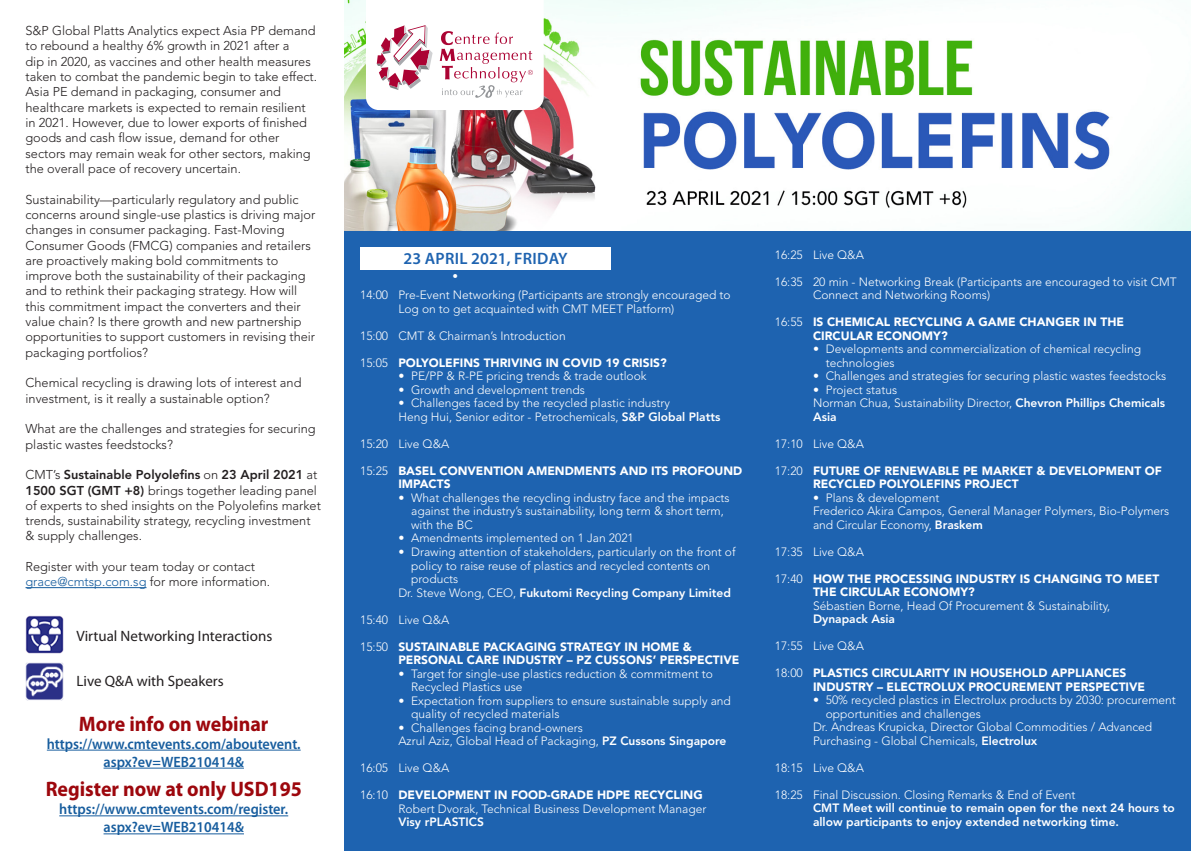
<style>
.page{position:relative;width:1191px;height:851px;background:#fff}
.page>*{position:absolute;margin:0;border:0;box-sizing:border-box;transform-origin:0 0}
.t1{font:700 21px "Myriad Pro";color:#9d070d;scale:.95 1}
.t2{font:600 16.5px "Myriad Pro";letter-spacing:.02em;color:#1e63b0}
.t3{font:600 15px/18px "Myriad Pro";color:#175d9e;text-align:center;scale:.95 1}
.t4{font:15px "Myriad Pro";color:#231f20}
.Bullet{font:300 12.75px/15.3px "Avenir LT Std";color:#231f20}
.t5{font:300 12px/13.5px "Avenir LT Std";color:#fff}
.t6{font:900 12px/13.5px "Avenir LT Std";color:#fff}
.t7{font:800 12px/13.5px "Avenir LT Std";color:#fff}
.t8{font:300 11.25px "Avenir LT Std";color:#fff}
.s1{font-weight:800}
.s2{color:#175d9e}
.s3{font-weight:300}
</style>
<div class="page">
<img style="left:344px;top:0;width:847px;height:232px">
<div style="left:344px;top:232px;width:847px;height:618px;background:#1e63b0"></div>
<hr style="left:26px;top:587px;width:120px;height:1px;background:#175d9e">
<hr style="left:47px;top:749px;width:254px;height:1px;background:#175d9e">
<hr style="left:104px;top:767px;width:140px;height:1px;background:#175d9e">
<hr style="left:59px;top:815px;width:229px;height:1px;background:#175d9e">
<hr style="left:104px;top:833px;width:140px;height:1px;background:#175d9e">
<img style="left:26px;top:615px;width:37px;height:38px">
<img style="left:26px;top:662px;width:37px;height:38px">
<svg style="left:366px;top:0;width:178px;height:110px"></svg>
<div style="left:360px;top:247px;width:251px;height:23px;background:#fff"></div>
<p class="Bullet" style="left:26px;top:23px;width:293px">S&amp;P Global Platts Analytics expect Asia PP demand to rebound a healthy 6% growth in 2021 after a<br>dip in 2020, as vaccines and other health measures taken to combat the pandemic begin to take effect.<br>Asia PE demand in packaging, consumer and healthcare markets is expected to remain resilient in 2021. However, due to lower exports of finished goods and cash flow issue, demand for other sectors may remain weak for other sectors, making the overall pace of recovery uncertain.</p>
<p class="Bullet" style="left:26px;top:191px;width:291px">Sustainability—particularly regulatory and public concerns around single-use plastics is driving major changes in consumer packaging. Fast-Moving Consumer Goods (FMCG) companies and retailers are proactively making bold commitments to improve both the sustainability of their packaging and to rethink their packaging strategy. How will this commitment impact the converters and their value chain? Is there growth and new partnership opportunities to support customers in revising their packaging portfolios?</p>
<p class="Bullet" style="left:26px;top:375px;width:277px">Chemical recycling is drawing lots of interest and investment, is it really a sustainable option?</p>
<p class="Bullet" style="left:26px;top:421px;width:292px">What are the challenges and strategies for securing plastic wastes feedstocks?</p>
<p class="Bullet" style="left:26px;top:467px;width:297px">CMT’s <span class="s1">Sustainable Polyolefins</span> on <span class="s1">23 April 2021</span> at <span class="s1">1500 SGT (GMT +8)</span> brings together leading panel of experts to shed insights on the Polyolefins market trends, sustainability strategy, recycling investment &amp; supply challenges.</p>
<p class="Bullet" style="left:26px;top:559px;width:246px">Register with your team today or contact <span class="s2">grace@cmtsp.com.sg</span> for more information.</p>
<p class="t4" style="left:77px;top:626px;width:197px">Virtual Networking Interactions</p>
<p class="t4" style="left:77px;top:671px;width:149px">Live Q&amp;A with Speakers</p>
<p class="t1" style="left:79px;top:709px;width:201px">More info on webinar</p>
<p class="t3" style="left:47px;top:734px;width:269px">https://www.cmtevents.com/aboutevent. aspx?ev=WEB210414&amp;</p>
<p class="t1" style="left:46px;top:775px;width:271px">Register now at only USD195</p>
<p class="t3" style="left:59px;top:799px;width:242px">https://www.cmtevents.com/register. aspx?ev=WEB210414&amp;</p>
<p class="t2" style="left:403px;top:248px;width:165px">23 APRIL 2021, FRIDAY</p>
<p class="t8" style="left:452px;top:270px;width:7px">•</p>
<p class="t5" style="left:398px;top:288px;width:334px;text-indent:-38px">14:00 Pre-Event Networking (Participants are strongly encouraged to<br>Log on to get acquainted with CMT MEET Platform)</p>
<p class="t5" style="left:360px;top:329px;width:207px">15:00 CMT &amp; Chairman’s Introduction</p>
<p class="t6" style="left:360px;top:356px;width:308px"><span class="s3">15:05</span> POLYOLEFINS THRIVING IN COVID 19 CRISIS?</p>
<p class="t5" style="left:398px;top:369px;width:250px">• PE/PP &amp; R-PE pricing trends &amp; trade outlook</p>
<p class="t5" style="left:398px;top:383px;width:188px">• Growth and development trends</p>
<p class="t5" style="left:398px;top:396px;width:273px">• Challenges faced by the recycled plastic industry</p>
<p class="t5" style="left:398px;top:410px;width:323px">Heng Hui, Senior editor - Petrochemicals, <span class="s1">S&amp;P Global Platts</span></p>
<p class="t5" style="left:360px;top:437px;width:91px">15:20 Live Q&amp;A</p>
<p class="t6" style="left:398px;top:464px;width:345px;text-indent:-38px"><span class="s3">15:25</span> BASEL CONVENTION AMENDMENTS AND ITS PROFOUND<br>IMPACTS</p>
<p class="t5" style="left:398px;top:491px;width:333px;text-align:center">• What challenges the recycling industry face and the impacts against the industry’s sustainability, long term &amp; short term,</p>
<p class="t5" style="left:411px;top:518px;width:63px">with the BC</p>
<p class="t5" style="left:398px;top:531px;width:237px">• Amendments implemented on 1 Jan 2021</p>
<p class="t5" style="left:411px;top:545px;width:326px;text-indent:-13px">• Drawing attention of stakeholders, particularly on the front of policy to raise reuse of plastics and recycled contents on products</p>
<p class="t7" style="left:398px;top:585px;width:334px"><span class="s3">Dr. Steve Wong, CEO,</span> Fukutomi Recycling Company Limited</p>
<p class="t5" style="left:360px;top:612px;width:91px">15:40 Live Q&amp;A</p>
<p class="t6" style="left:398px;top:639px;width:342px;text-indent:-38px"><span class="s3">15:50</span> SUSTAINABLE PACKAGING STRATEGY IN HOME &amp;<br>PERSONAL CARE INDUSTRY – PZ CUSSONS’ PERSPECTIVE</p>
<p class="t5" style="left:411px;top:666px;width:303px;text-indent:-13px">• Target for single-use plastics reduction &amp; commitment to<br>Recycled Plastics use</p>
<p class="t5" style="left:411px;top:693px;width:321px;text-indent:-13px">• Expectation from suppliers to ensure sustainable supply and quality of recycled materials</p>
<p class="t5" style="left:398px;top:720px;width:186px">• Challenges facing brand-owners</p>
<p class="t5" style="left:398px;top:734px;width:329px">Azrul Aziz, Global Head of Packaging, <span class="s1">PZ Cussons Singapore</span></p>
<p class="t5" style="left:360px;top:761px;width:91px">16:05 Live Q&amp;A</p>
<p class="t6" style="left:360px;top:788px;width:344px"><span class="s3">16:10</span> DEVELOPMENT IN FOOD-GRADE HDPE RECYCLING</p>
<p class="t5" style="left:398px;top:801px;width:309px">Robert Dvorak, Technical Business Development Manager<br><span class="s1">Visy rPLASTICS</span></p>
<p class="t5" style="left:774px;top:247px;width:91px">16:25 Live Q&amp;A</p>
<p class="t5" style="left:813px;top:274px;width:365px;text-indent:-38px">16:35 20 min - Networking Break (Participants are encouraged to visit CMT<br>Connect and Networking Rooms)</p>
<p class="t6" style="left:813px;top:315px;width:312px;text-indent:-38px"><span class="s3">16:55</span> IS CHEMICAL RECYCLING A GAME CHANGER IN THE<br>CIRCULAR ECONOMY?</p>
<p class="t5" style="left:826px;top:342px;width:317px;text-indent:-13px">• Developments and commercialization of chemical recycling technologies</p>
<p class="t5" style="left:813px;top:369px;width:355px">• Challenges and strategies for securing plastic wastes feedstocks</p>
<p class="t5" style="left:813px;top:382px;width:86px">• Project status</p>
<p class="t5" style="left:813px;top:396px;width:354px">Norman Chua, Sustainability Director, <span class="s1">Chevron Phillips Chemicals<br>Asia</span></p>
<p class="t5" style="left:774px;top:436px;width:91px">17:10 Live Q&amp;A</p>
<p class="t6" style="left:813px;top:463px;width:350px;text-indent:-38px"><span class="s3">17:20</span> FUTURE OF RENEWABLE PE MARKET &amp; DEVELOPMENT OF<br>RECYCLED POLYOLEFINS PROJECT</p>
<p class="t5" style="left:813px;top:490px;width:128px">• Plans &amp; development</p>
<p class="t5" style="left:813px;top:504px;width:358px">Frederico Akira Campos, General Manager Polymers, Bio-Polymers and Circular Economy, <span class="s1">Braskem</span></p>
<p class="t5" style="left:774px;top:544px;width:91px">17:35 Live Q&amp;A</p>
<p class="t6" style="left:813px;top:571px;width:348px;text-indent:-38px"><span class="s3">17:40</span> HOW THE PROCESSING INDUSTRY IS CHANGING TO MEET<br>THE CIRCULAR ECONOMY?</p>
<p class="t5" style="left:813px;top:598px;width:299px">Sébastien Borne, Head Of Procurement &amp; Sustainability,</p>
<p class="t7" style="left:813px;top:612px;width:84px">Dynapack Asia</p>
<p class="t5" style="left:774px;top:639px;width:91px">17:55 Live Q&amp;A</p>
<p class="t6" style="left:813px;top:666px;width:333px;text-indent:-38px"><span class="s3">18:00</span> PLASTICS CIRCULARITY IN HOUSEHOLD APPLIANCES<br>INDUSTRY – ELECTROLUX PROCUREMENT PERSPECTIVE</p>
<p class="t5" style="left:826px;top:693px;width:351px;text-indent:-13px">• 50% recycled plastics in Electrolux products by 2030: procurement opportunities and challenges</p>
<p class="t5" style="left:813px;top:720px;width:341px">Dr. Andreas Krupicka, Director Global Commodities / Advanced<br>Purchasing - Global Chemicals, <span class="s1">Electrolux</span></p>
<p class="t5" style="left:774px;top:760px;width:91px">18:15 Live Q&amp;A</p>
<p class="t5" style="left:774px;top:787px;width:302px">18:25 Final Discussion. Closing Remarks &amp; End of Event</p>
<p class="t7" style="left:813px;top:801px;width:363px">CMT Meet will continue to remain open for the next 24 hours to allow participants to enjoy extended networking time.</p>
</div>
